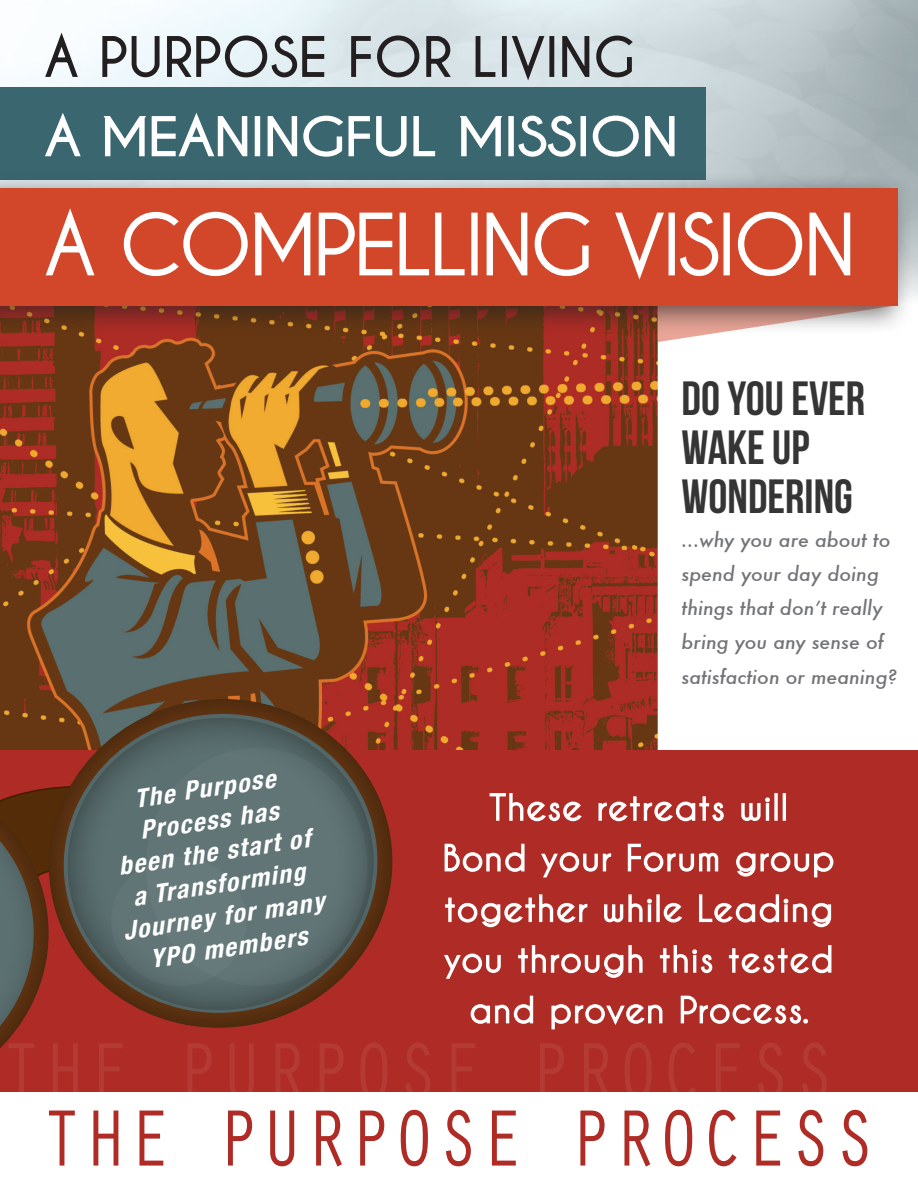
<style>
.page{position:relative;width:918px;height:1188px;background:#fff}
.page>*{position:absolute;margin:0;border:0;box-sizing:border-box;transform-origin:0 0}
.t1{font:82.5px "Orator Std";color:#af2c26;scale:.89 1}
.t2{font:76.5px "Caviar Dreams";color:#fff}
.t3{font:48px/48.6px "Bebas Neue";color:#363536}
.t4{font:italic 700 condensed 25.35px/32.2px "Helvetica Neue";color:#fff;text-align:center}
.t5{font:italic 500 19.5px/34.2px "Futura";color:#727477}
</style>
<div class="page">
<img style="left:4px;top:0;width:914px;height:297px">
<img style="left:0;top:336px;width:658px;height:414px">
<div style="left:0;top:87px;width:705px;height:92px;background:#3a6670"></div>
<svg style="left:43px;top:29px;width:37px;height:50px"></svg>
<svg style="left:101px;top:34px;width:225px;height:45px"></svg>
<svg style="left:350px;top:34px;width:103px;height:45px;background:#9fa6a9"></svg>
<svg style="left:474px;top:35px;width:23px;height:43px"></svg>
<div style="left:502px;top:36px;width:5px;height:41px;border:3px solid #231f20"></div>
<svg style="left:510px;top:34px;width:36px;height:50px;background:#b1babd"></svg>
<div style="left:549px;top:36px;width:5px;height:41px;border:3px solid #231f20"></div>
<svg style="left:561px;top:31px;width:74px;height:50px;background:#a3abae"></svg>
<svg style="left:45px;top:113px;width:36px;height:44px"></svg>
<svg style="left:103px;top:113px;width:145px;height:44px"></svg>
<div style="left:255px;top:116px;width:5px;height:40px;border:3px solid #fff"></div>
<svg style="left:267px;top:115px;width:169px;height:42px"></svg>
<svg style="left:460px;top:116px;width:42px;height:41px"></svg>
<div style="left:508px;top:116px;width:6px;height:40px;border:3px solid #fff"></div>
<svg style="left:518px;top:115px;width:58px;height:42px"></svg>
<div style="left:581px;top:116px;width:5px;height:40px;border:3px solid #fff"></div>
<svg style="left:592px;top:115px;width:83px;height:42px"></svg>
<svg style="left:658px;top:336px;width:38px;height:6px"></svg>
<div style="left:0;top:172px;width:914px;height:164px;background:#231f20;opacity:.65"></div>
<div style="left:0;top:188px;width:897px;height:118px;background:#d2462a"></div>
<svg style="left:45px;top:208px;width:50px;height:68px"></svg>
<svg style="left:123px;top:211px;width:342px;height:66px"></svg>
<div style="left:471px;top:213px;width:7px;height:62px;border:3px solid #fff"></div>
<svg style="left:486px;top:211px;width:104px;height:66px"></svg>
<svg style="left:615px;top:212px;width:49px;height:68px"></svg>
<div style="left:669px;top:213px;width:6px;height:62px;border:3px solid #fff"></div>
<svg style="left:680px;top:211px;width:39px;height:66px"></svg>
<div style="left:724px;top:213px;width:6px;height:62px;border:3px solid #fff"></div>
<svg style="left:737px;top:211px;width:114px;height:66px"></svg>
<div style="left:0;top:750px;width:918px;height:341px;background:#af2c26"></div>
<svg style="left:489px;top:793px;width:93px;height:29px"></svg>
<svg style="left:598px;top:796px;width:126px;height:26px"></svg>
<svg style="left:741px;top:797px;width:29px;height:24px"></svg>
<div style="left:774px;top:793px;width:4px;height:28px;border:2px solid #fff"></div>
<div style="left:783px;top:793px;width:3px;height:28px;border:2px solid #fff"></div>
<svg style="left:444px;top:843px;width:81px;height:29px"></svg>
<svg style="left:541px;top:852px;width:71px;height:26px"></svg>
<svg style="left:627px;top:843px;width:92px;height:29px"></svg>
<svg style="left:736px;top:852px;width:98px;height:26px"></svg>
<svg style="left:445px;top:894px;width:143px;height:34px"></svg>
<svg style="left:604px;top:894px;width:48px;height:29px"></svg>
<div style="left:656px;top:894px;width:4px;height:28px;border:2px solid #fff"></div>
<svg style="left:663px;top:902px;width:20px;height:21px"></svg>
<svg style="left:699px;top:894px;width:133px;height:34px"></svg>
<svg style="left:444px;top:953px;width:57px;height:26px"></svg>
<svg style="left:518px;top:945px;width:125px;height:33px"></svg>
<svg style="left:659px;top:945px;width:54px;height:29px"></svg>
<svg style="left:728px;top:945px;width:104px;height:29px"></svg>
<svg style="left:470px;top:995px;width:64px;height:29px"></svg>
<svg style="left:551px;top:1004px;width:112px;height:26px"></svg>
<svg style="left:680px;top:995px;width:128px;height:29px"></svg>
<svg style="left:23px;top:673px;width:393px;height:77px;background:#78442c"></svg>
<svg style="left:45px;top:694px;width:349px;height:334px"></svg>
<div style="left:111px;top:857px;width:136px;height:129px;background:#617576;border-radius:50%"></div>
<div style="left:146px;top:748px;width:222px;height:238px;background:#617576;border-radius:50%"></div>
<svg style="left:0;top:745px;width:146px;height:347px"></svg>
<h2 class="t2" style="left:46px;top:201px;width:810px">a compelling vision</h2>
<p class="t4" style="left:100px;top:787px;width:204px;rotate:-9deg">The Purpose<br>Process has<br>been the start of a Transforming<br>Journey for many<br>YPO members</p>
<h3 class="t3" style="left:681px;top:374px;width:185px">DO YOU EVER<br>WAKE UP<br>WONDERING</h3>
<p class="t5" style="left:681px;top:522px;width:217px">...why you are about to spend your day doing things that don’t really bring you any sense of satisfaction or meaning?</p>
<h1 class="t1" style="left:40px;top:1079px;width:942px">THE PURPOSE PROCESS</h1>
</div>
